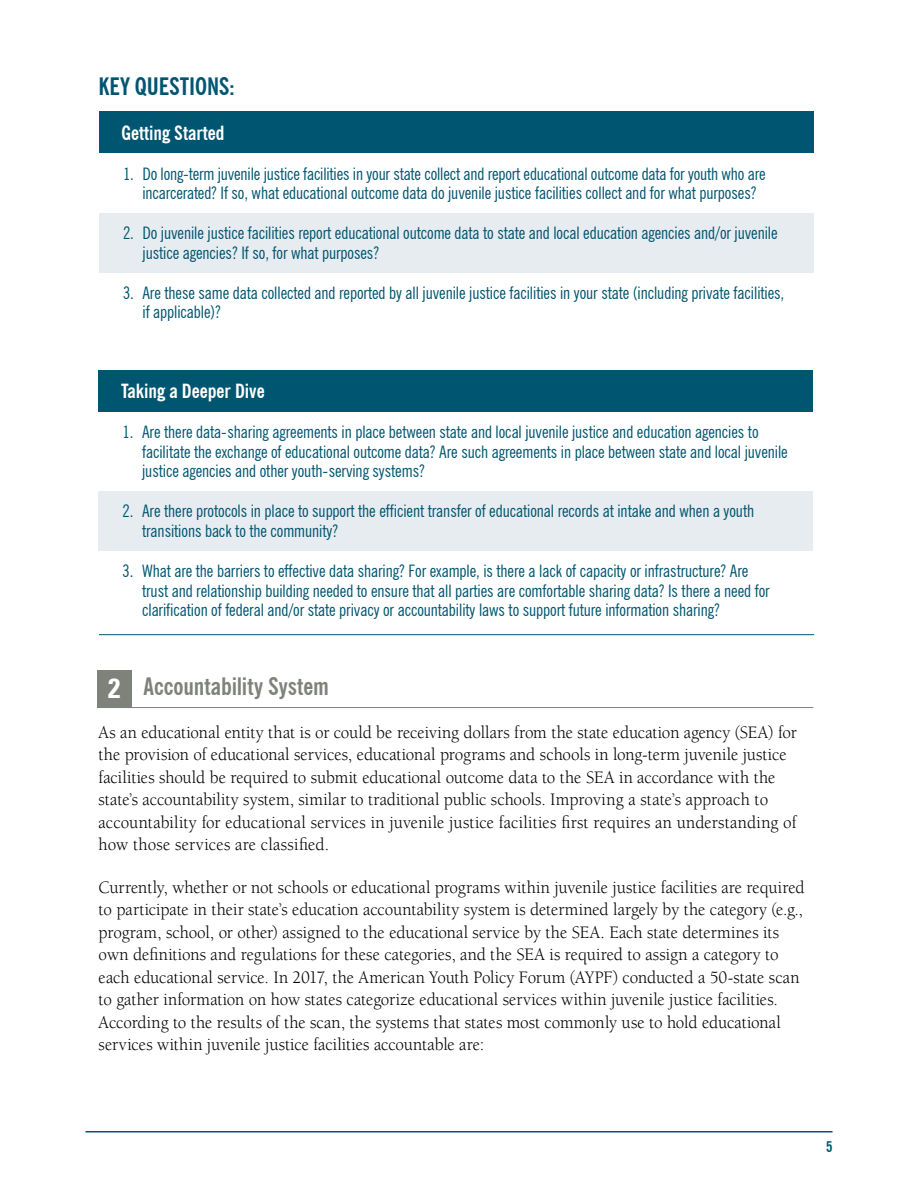
<style>
.page{position:relative;width:918px;height:1188px;background:#fff}
.page>*{position:absolute;margin:0;border:0;box-sizing:border-box;transform-origin:0 0}
.body_text{font:700 condensed 27.6px "Univers";color:#fff}
.body_text-2{font:700 condensed 24px "News Gothic BT";letter-spacing:-.005em;color:#7e827a}
.t1{font:700 condensed 24px "News Gothic BT";letter-spacing:-.005em;color:#005570}
.t2{font:700 condensed 19.5px "News Gothic BT";color:#fff}
.t3{font:18px/22.5px "Berkeley";color:#000;scale:.95 1}
.t4{font:condensed 17.25px/19.5px "News Gothic BT";letter-spacing:-.005em;color:#005570}
.body_text-3{font:700 condensed 15px "News Gothic BT";color:#005570}
</style>
<div class="page">
<hr style="left:86px;top:1131px;width:746px;height:1px;background:#005570">
<div style="left:99px;top:111px;width:715px;height:42px;background:#005570"></div>
<div style="left:99px;top:213px;width:715px;height:59px;background:#e7ecf0"></div>
<div style="left:99px;top:370px;width:714px;height:42px;background:#005570"></div>
<div style="left:99px;top:491px;width:714px;height:59px;background:#e7ecf0"></div>
<div style="left:98px;top:670px;width:34px;height:38px;background:#7e827a"></div>
<hr style="left:98px;top:707px;width:715px;height:1px;background:#7e827a">
<hr style="left:99px;top:634px;width:715px;height:1px;background:#005570">
<p class="t1" style="left:99px;top:71px;width:138px">KEY QUESTIONS:</p>
<p class="t2" style="left:122px;top:121px;width:104px">Getting Started</p>
<p class="t4" style="left:142px;top:164px;width:625px;text-indent:-20px">1. Do long-term juvenile justice facilities in your state collect and report educational outcome data for youth who are incarcerated? If so, what educational outcome data do juvenile justice facilities collect and for what purposes?</p>
<p class="t4" style="left:142px;top:223px;width:637px;text-indent:-20px">2. Do juvenile justice facilities report educational outcome data to state and local education agencies and/or juvenile justice agencies? If so, for what purposes?</p>
<p class="t4" style="left:142px;top:283px;width:643px;text-indent:-20px">3. Are these same data collected and reported by all juvenile justice facilities in your state (including private facilities, if applicable)?</p>
<p class="t2" style="left:121px;top:379px;width:145px">Taking a Deeper Dive</p>
<p class="t4" style="left:142px;top:422px;width:647px;text-indent:-20px">1. Are there data-sharing agreements in place between state and local juvenile justice and education agencies to facilitate the exchange of educational outcome data? Are such agreements in place between state and local juvenile justice agencies and other youth-serving systems?</p>
<p class="t4" style="left:142px;top:501px;width:614px;text-indent:-20px">2. Are there protocols in place to support the efficient transfer of educational records at intake and when a youth transitions back to the community?</p>
<p class="t4" style="left:142px;top:561px;width:629px;text-indent:-20px">3. What are the barriers to effective data sharing? For example, is there a lack of capacity or infrastructure? Are trust and relationship building needed to ensure that all parties are comfortable sharing data? Is there a need for clarification of federal and/or state privacy or accountability laws to support future information sharing?</p>
<p class="body_text-2" style="left:144px;top:672px;width:187px">Accountability System</p>
<p class="t3" style="left:99px;top:721px;width:736px">As an educational entity that is or could be receiving dollars from the state education agency (SEA) for the provision of educational services, educational programs and schools in long-term juvenile justice facilities should be required to submit educational outcome data to the SEA in accordance with the state’s accountability system, similar to traditional public schools. Improving a state’s approach to accountability for educational services in juvenile justice facilities first requires an understanding of how those services are classified.</p>
<p class="t3" style="left:99px;top:876px;width:745px">Currently, whether or not schools or educational programs within juvenile justice facilities are required to participate in their state’s education accountability system is determined largely by the category (e.g., program, school, or other) assigned to the educational service by the SEA. Each state determines its own definitions and regulations for these categories, and the SEA is required to assign a category to each educational service. In 2017, the American Youth Policy Forum (AYPF) conducted a 50-state scan to gather information on how states categorize educational services within juvenile justice facilities.<br>According to the results of the scan, the systems that states most commonly use to hold educational services within juvenile justice facilities accountable are:</p>
<p class="body_text" style="left:108px;top:671px;width:14px">2</p>
<p class="body_text-3" style="left:826px;top:1138px;width:8px">5</p>
</div>
